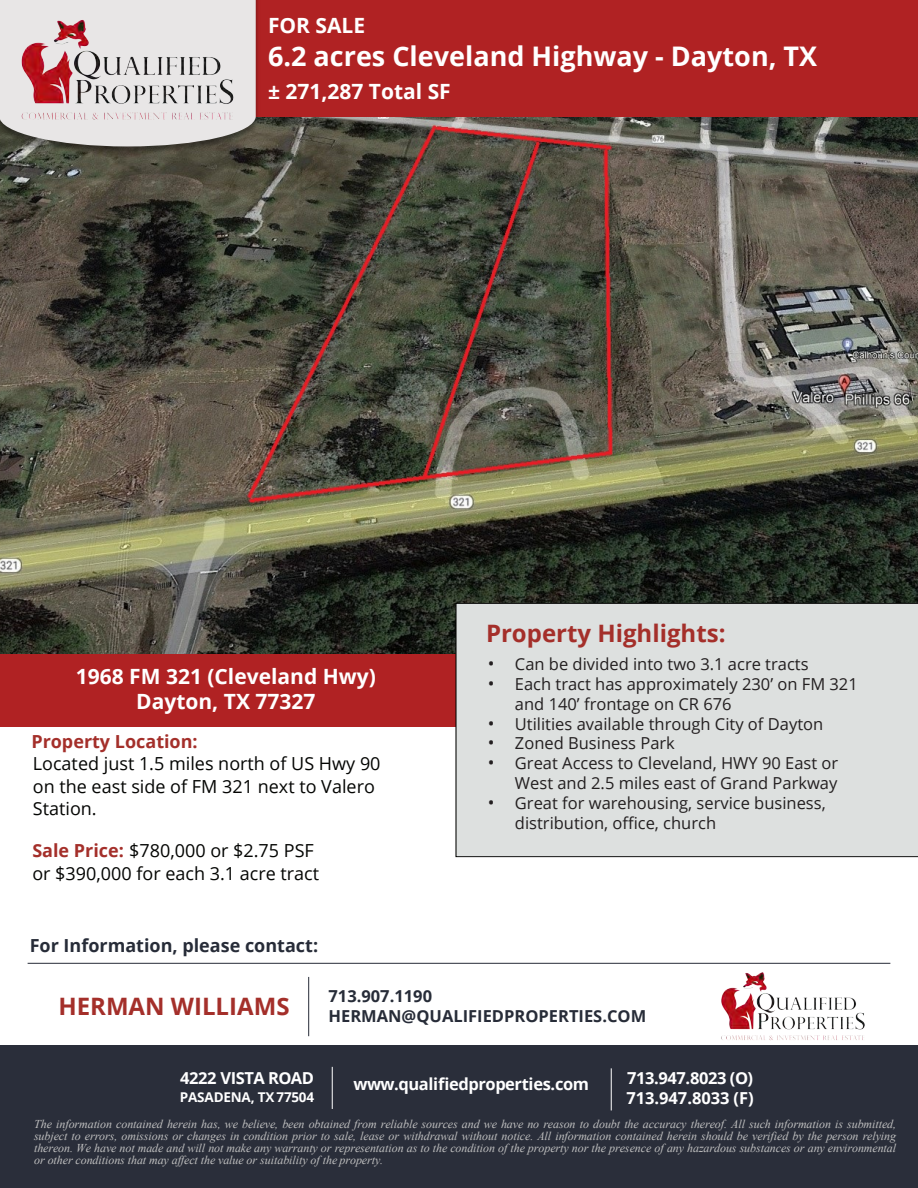
<style>
.page{position:relative;width:918px;height:1188px;background:#fff}
.page>*{position:absolute;margin:0;border:0;box-sizing:border-box;transform-origin:0 0}
.t1{font:700 27px "Open Sans";color:#fff}
.t2{font:700 24px "Open Sans";color:#a42f2a}
.t3{font:700 21px/25.2px "Open Sans";color:#fff;text-align:center}
.t4{font:18px/22.5px "Open Sans";color:#040503}
.t5{font:700 18px "Open Sans";color:#272c38}
.t6{font:16.5px/19.8px "Open Sans";color:#231f20}
.t7{font:700 16.5px/19.5px "Open Sans";letter-spacing:-.025em;color:#fff}
.t8{font:700 16.5px "Open Sans";color:#272c38}
.t9{font:700 13.5px "Open Sans";letter-spacing:-.02em;color:#fff}
.t10{font:italic 12px/12px "Times New Roman";letter-spacing:-.005em;color:#bfbfbf;text-align:justify}
.s1{font-weight:700;color:#a42f2a}
.s2{font-size:18px}
</style>
<div class="page">
<img style="left:0;top:117px;width:918px;height:537px">
<div style="left:0;top:654px;width:918px;height:72px;background:#b02223"></div>
<div style="left:456px;top:603px;width:462px;height:254px;background:#dde0df"></div>
<div style="left:0;top:0;width:918px;height:117px;background:#b02223"></div>
<img style="left:0;top:0;width:262px;height:157px">
<svg style="left:0;top:0;width:256px;height:146px;background:#c9c7c4"></svg>
<img style="left:6px;top:6px;width:243px;height:120px">
<div style="left:0;top:1045px;width:918px;height:143px;background:#2a2e3a"></div>
<hr style="left:332px;top:1067px;width:1px;height:42px;background:#fff">
<hr style="left:611px;top:1068px;width:1px;height:42px;background:#fff">
<hr style="left:28px;top:963px;width:862px;height:1px;background:#272c38">
<hr style="left:308px;top:977px;width:1px;height:59px;background:#272c38">
<img style="left:708px;top:962px;width:172px;height:79px">
<p class="t3" style="left:268px;top:13px;width:99px">FOR SALE</p>
<p class="t1" style="left:268px;top:37px;width:551px">6.2 acres Cleveland Highway - Dayton, TX</p>
<p class="t3" style="left:268px;top:79px;width:184px">± 271,287 Total SF</p>
<p class="t3" style="left:76px;top:663px;width:302px">1968 FM 321 (Cleveland Hwy)<br>Dayton, TX 77327</p>
<p class="t4" style="left:31px;top:729px;width:351px"><span class="s1">Property Location:<br></span>Located just 1.5 miles north of US Hwy 90 on the east side of FM 321 next to Valero<br>Station.</p>
<p class="t4" style="left:32px;top:839px;width:288px"><span class="s1">Sale Price:</span> $780,000 or $2.75 PSF or $390,000 for each 3.1 acre tract</p>
<p class="t5" style="left:30px;top:933px;width:290px">For Information, please contact:</p>
<p class="t2" style="left:486px;top:616px;width:241px">Property Highlights:</p>
<p class="t6" style="left:488px;top:654px;width:322px"><span class="s2">•</span> Can be divided into two 3.1 acre tracts</p>
<p class="t6" style="left:515px;top:674px;width:344px;text-indent:-27px"><span class="s2">•</span> Each tract has approximately 230’ on FM 321 and 140’ frontage on CR 676</p>
<p class="t6" style="left:488px;top:713px;width:337px"><span class="s2">•</span> Utilities available through City of Dayton</p>
<p class="t6" style="left:488px;top:733px;width:188px"><span class="s2">•</span> Zoned Business Park</p>
<p class="t6" style="left:488px;top:753px;width:352px;text-align:right"><span class="s2">•</span> Great Access to Cleveland, HWY 90 East or<br>West and 2.5 miles east of Grand Parkway</p>
<p class="t6" style="left:515px;top:792px;width:312px;text-indent:-27px"><span class="s2">•</span> Great for warehousing, service business, distribution, office, church</p>
<p class="t2" style="left:58px;top:990px;width:233px">HERMAN WILLIAMS</p>
<p class="t8" style="left:328px;top:984px;width:105px">713.907.1190</p>
<p class="t8" style="left:328px;top:1004px;width:319px">HERMAN@QUALIFIEDPROPERTIES.COM</p>
<p class="t7" style="left:180px;top:1068px;width:135px">4222 VISTA ROAD</p>
<p class="t9" style="left:180px;top:1088px;width:136px">PASADENA, TX 77504</p>
<p class="t7" style="left:354px;top:1074px;width:237px">www.qualifiedproperties.com</p>
<p class="t7" style="left:626px;top:1068px;width:129px">713.947.8023 (O)<br>713.947.8033 (F)</p>
<p class="t10" style="left:34px;top:1117px;width:864px">The information contained herein has, we believe, been obtained from reliable sources and we have no reason to doubt the accuracy thereof. All such information is submitted, subject to errors, omissions or changes in condition prior to sale, lease or withdrawal without notice. All information contained herein should be verified by the person relying thereon. We have not made and will not make any warranty or representation as to the condition of the property nor the presence of any hazardous substances or any environmental or other conditions that may affect the value or suitability of the property.</p>
</div>
